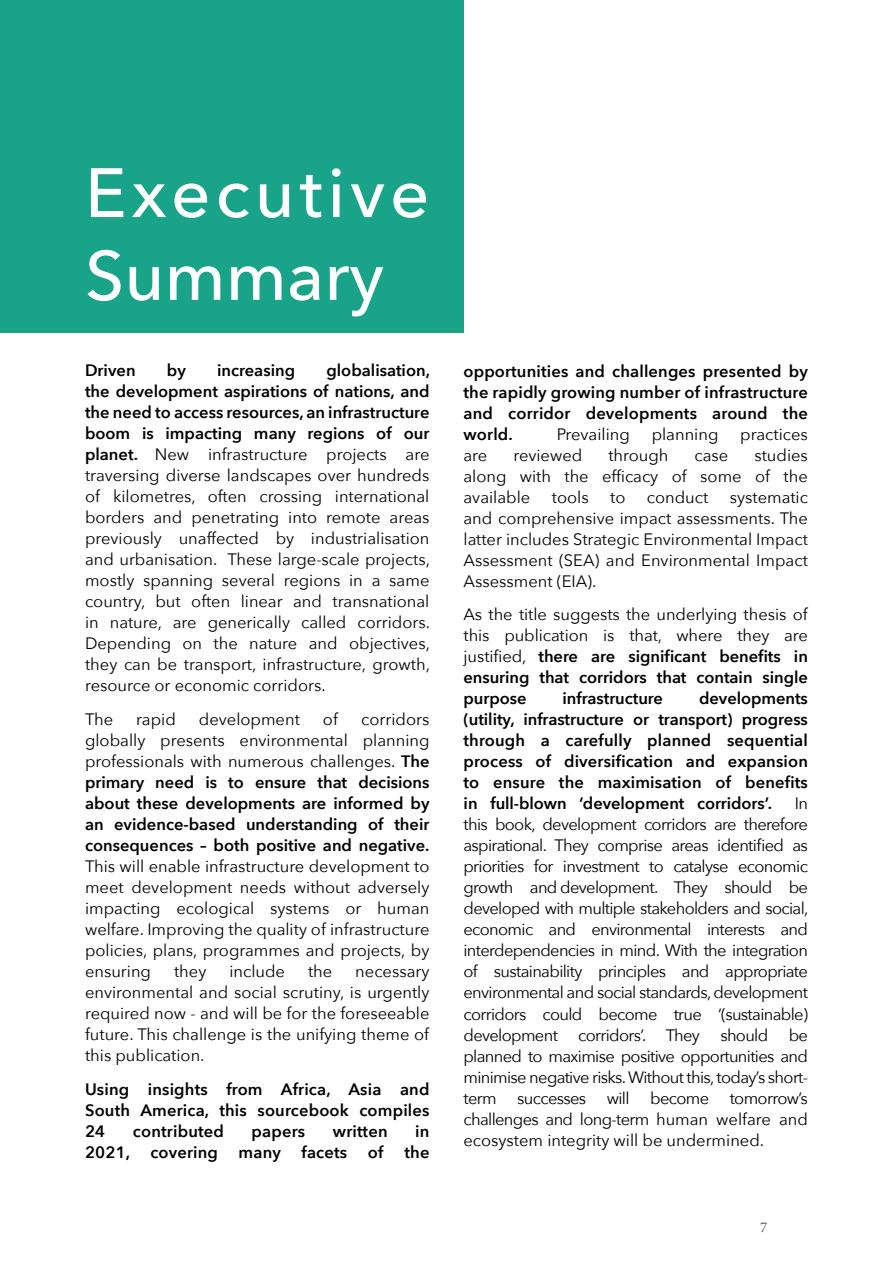
<style>
.page{position:relative;width:893px;height:1263px;background:#fff}
.page>*{position:absolute;margin:0;border:0;box-sizing:border-box;transform-origin:0 0}
.t1{font:500 69px/82.8px "Avenir Next";letter-spacing:.065em;color:#fff}
.t2{font:16.5px/21px "Avenir Next";color:#000;text-align:justify}
.t3{font:600 16.5px/21px "Avenir Next";letter-spacing:.01em;color:#000;text-align:justify}
.t4{font:15px "Minion Pro";color:#58595b}
.s1{font-weight:600}
.s2{font-weight:400}
</style>
<div class="page">
<div style="left:0;top:0;width:463px;height:332px;background:#19a389"></div>
<h1 class="t1" style="left:85px;top:149px;width:346px">Executive<br>Summary</h1>
<p class="t2" style="left:85px;top:359px;width:346px;text-indent:241px"><span class="s1">globalisation, the development aspirations of nations, and the need to access resources, an infrastructure boom is impacting many regions of our planet.</span> New infrastructure projects are traversing diverse landscapes over hundreds of kilometres, often crossing international borders and penetrating into remote areas previously unaffected by industrialisation and urbanisation. These large-scale projects, mostly spanning several regions in a same country, but often linear and transnational in nature, are generically called corridors.<br>Depending on the nature and objectives, they can be transport, infrastructure, growth, resource or economic corridors.</p>
<p class="t2" style="left:85px;top:708px;width:30px">The</p>
<p class="t2" style="left:136px;top:708px;width:41px">rapid</p>
<p class="t2" style="left:199px;top:708px;width:102px">development</p>
<p class="t2" style="left:323px;top:708px;width:16px">of</p>
<p class="t3" style="left:85px;top:359px;width:52px">Driven</p>
<p class="t3" style="left:167px;top:359px;width:20px">by</p>
<p class="t3" style="left:217px;top:359px;width:80px">increasing</p>
<p class="t3" style="left:85px;top:708px;width:346px;text-indent:276px"><span class="s2">corridors globally presents environmental planning professionals with numerous challenges.</span> The primary need is to ensure that decisions about these developments are informed by an evidence-based understanding of their consequences – both positive and negative.</p>
<p class="t2" style="left:85px;top:855px;width:346px">This will enable infrastructure development to meet development needs without adversely impacting ecological systems or human welfare. Improving the quality of infrastructure policies, plans, programmes and projects, by ensuring</p>
<p class="t2" style="left:174px;top:960px;width:34px">they</p>
<p class="t2" style="left:229px;top:960px;width:57px">include</p>
<p class="t2" style="left:308px;top:960px;width:26px">the</p>
<p class="t2" style="left:85px;top:960px;width:346px;text-indent:270px">necessary environmental and social scrutiny, is urgently required now - and will be for the foreseeable future. This challenge is the unifying theme of this publication.</p>
<p class="t3" style="left:85px;top:1078px;width:346px">Using insights from Africa, Asia and South America, this sourcebook compiles 24</p>
<p class="t3" style="left:133px;top:1120px;width:93px">contributed</p>
<p class="t3" style="left:252px;top:1120px;width:55px">papers</p>
<p class="t3" style="left:333px;top:1120px;width:56px">written</p>
<p class="t3" style="left:415px;top:1120px;width:16px">in</p>
<p class="t3" style="left:85px;top:1141px;width:300px">2021, covering many facets of</p>
<p class="t3" style="left:404px;top:1141px;width:27px">the</p>
<p class="t3" style="left:463px;top:360px;width:346px">opportunities and challenges presented by the rapidly growing number of infrastructure and corridor developments around the world.</p>
<p class="t2" style="left:557px;top:423px;width:75px">Prevailing</p>
<p class="t2" style="left:652px;top:423px;width:68px">planning</p>
<p class="t2" style="left:740px;top:423px;width:69px">practices</p>
<p class="t2" style="left:463px;top:444px;width:25px">are</p>
<p class="t2" style="left:513px;top:444px;width:70px">reviewed</p>
<p class="t2" style="left:608px;top:444px;width:62px">through</p>
<p class="t2" style="left:695px;top:444px;width:35px">case</p>
<p class="t2" style="left:463px;top:444px;width:346px;text-indent:291px">studies along with the efficacy of some of the available</p>
<p class="t2" style="left:552px;top:486px;width:38px">tools</p>
<p class="t2" style="left:610px;top:486px;width:17px">to</p>
<p class="t2" style="left:647px;top:486px;width:63px">conduct</p>
<p class="t2" style="left:463px;top:486px;width:346px;text-indent:266px">systematic and comprehensive impact assessments. The latter includes Strategic Environmental Impact Assessment (SEA) and Environmental Impact Assessment (EIA).</p>
<p class="t2" style="left:463px;top:603px;width:346px">As the title suggests the underlying thesis of this publication is that, where they are justified, <span class="s1">there are significant benefits in ensuring that corridors that contain single purpose</span></p>
<p class="t3" style="left:563px;top:688px;width:102px">infrastructure</p>
<p class="t3" style="left:463px;top:688px;width:346px;text-indent:236px">developments (utility, infrastructure or transport) progress through a carefully planned sequential process of diversification and expansion to ensure the maximisation of benefits in full-blown ‘development corridors’.</p>
<p class="t2" style="left:463px;top:792px;width:346px;text-indent:331px">In this book, development corridors are therefore aspirational. They comprise areas identified as priorities for investment to catalyse economic growth and development. They should be developed with multiple stakeholders and social, economic and environmental interests and interdependencies in mind. With the integration of sustainability principles and appropriate environmental and social standards, development corridors could become true ‘(sustainable) development corridors’. They should be planned to maximise positive opportunities and minimise negative risks. Without this, today’s short&shy;term successes will become tomorrow’s challenges and long-term human welfare and ecosystem integrity will be undermined.</p>
<p class="t4" style="left:760px;top:1217px;width:9px">7</p>
</div>
